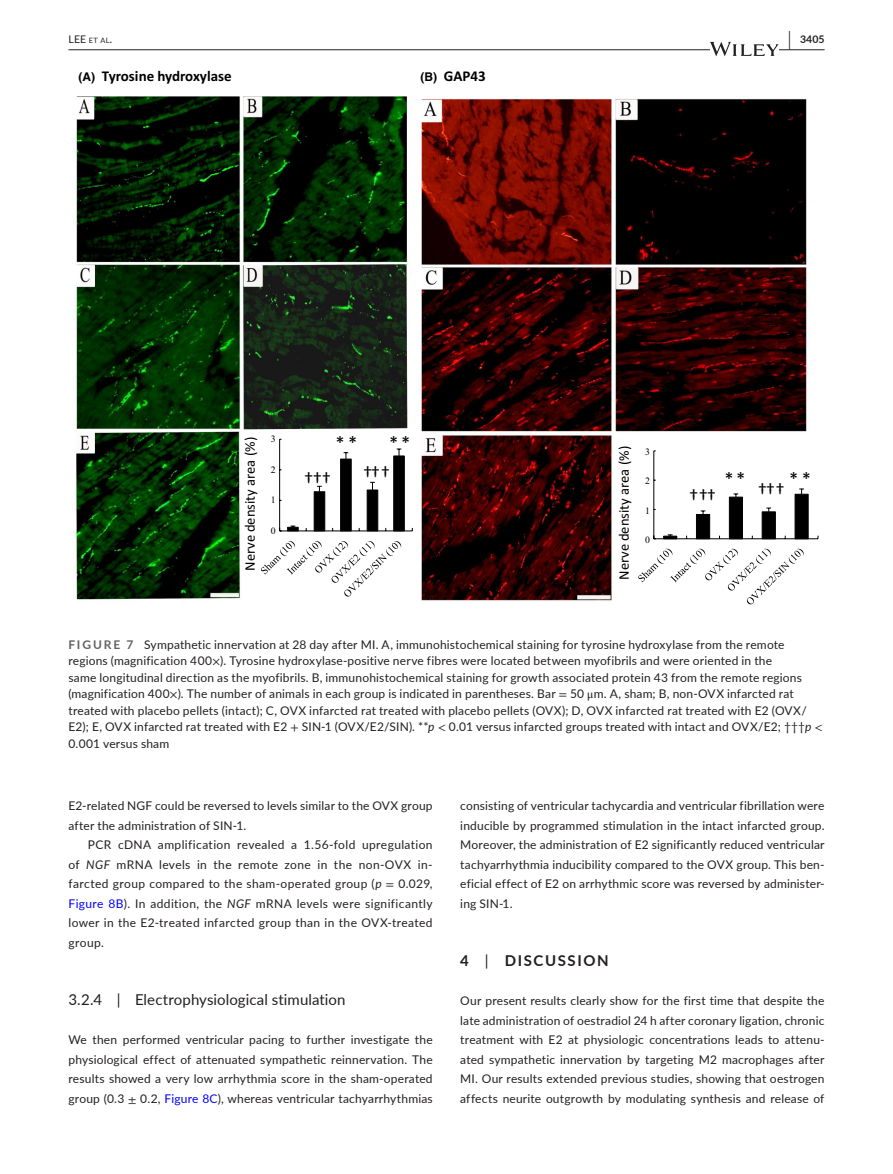
<style>
.page{position:relative;width:893px;height:1174px;background:#fff}
.page>*{position:absolute;margin:0;border:0;box-sizing:border-box;transform-origin:0 0}
.t1{font:18.75px "Calibri";color:#000}
.t2{font:15px "Lato";letter-spacing:.005em;color:#231f20}
.t3{font:700 15px "Calibri";color:#000}
.t4{font:700 15px "Lato";letter-spacing:.11em;color:#231f20}
.t5{font:14.55px "Calibri";color:#000}
.t6{font:12px/19.5px "Lato";letter-spacing:.015em;color:#231f20;text-align:justify}
.t7{font:10.5px "Lato";color:#231f20}
.t8{font:700 10.5px "Lato";color:#231f20}
.t9{font:9.75px "Times New Roman";color:#000}
.s1{font-size:7.35px}
.s2{font-size:19.5px}
.s3{font-family:"Helvetica";font-size:12px}
.s4{font-weight:700;color:#636366}
.s5{font-family:"STIX"}
.s6{font-style:italic}
.s7{color:#00f}
.s8{font-weight:400}
</style>
<div class="page">
<hr style="left:68px;top:49px;width:756px;height:1px;background:#231f20">
<svg style="left:710px;top:42px;width:69px;height:14px"></svg>
<img style="left:421px;top:99px;width:388px;height:502px">
<img style="left:73px;top:96px;width:335px;height:504px">
<div style="left:258px;top:435px;width:155px;height:173px;background:#fff"></div>
<svg style="left:287px;top:527px;width:11px;height:3px"></svg>
<div style="left:314px;top:491px;width:11px;height:40px;background:#000;border:1px solid #000"></div>
<div style="left:340px;top:459px;width:11px;height:72px;background:#000;border:1px solid #000"></div>
<div style="left:367px;top:490px;width:11px;height:41px;background:#000;border:1px solid #000"></div>
<div style="left:393px;top:456px;width:12px;height:75px;background:#000;border:1px solid #000"></div>
<svg style="left:317px;top:486px;width:5px;height:6px"></svg>
<svg style="left:344px;top:452px;width:4px;height:7px"></svg>
<svg style="left:370px;top:482px;width:5px;height:8px"></svg>
<svg style="left:397px;top:449px;width:4px;height:7px"></svg>
<hr style="left:279px;top:439px;width:1px;height:92px;background:#000">
<hr style="left:280px;top:530px;width:132px;height:1px;background:#000">
<svg style="left:261px;top:541px;width:140px;height:55px"></svg>
<div style="left:635px;top:434px;width:186px;height:182px;background:#fff"></div>
<div style="left:663px;top:536px;width:14px;height:3px;background:#000;border:1px solid #000"></div>
<div style="left:696px;top:514px;width:14px;height:25px;background:#000;border:1px solid #000"></div>
<div style="left:729px;top:497px;width:14px;height:42px;background:#000;border:1px solid #000"></div>
<div style="left:762px;top:511px;width:14px;height:28px;background:#000;border:1px solid #000"></div>
<div style="left:795px;top:494px;width:13px;height:45px;background:#000"></div>
<svg style="left:701px;top:510px;width:4px;height:4px"></svg>
<svg style="left:734px;top:493px;width:4px;height:4px"></svg>
<svg style="left:766px;top:508px;width:5px;height:4px"></svg>
<svg style="left:799px;top:489px;width:5px;height:5px"></svg>
<hr style="left:653px;top:451px;width:1px;height:88px;background:#000">
<hr style="left:654px;top:538px;width:164px;height:1px;background:#000">
<svg style="left:638px;top:549px;width:166px;height:55px"></svg>
<p class="t7" style="left:68px;top:31px;width:45px">LEE <span class="s1">et al</span>.</p>
<p class="t8" style="left:789px;top:31px;width:37px"><span class="s2">|</span> 3405</p>
<p class="t3" style="left:79px;top:66px;width:155px"><span class="s3">(A)</span> Tyrosine hydroxylase</p>
<p class="t3" style="left:420px;top:66px;width:67px"><span class="s3">(B)</span> GAP43</p>
<p class="t5" style="left:240px;top:571px;width:135px;rotate:-90deg">Nerve density area (%)</p>
<p class="t9" style="left:271px;top:432px;width:6px">3</p>
<h1 class="t1" style="left:336px;top:430px;width:64px">* *</h1>
<h1 class="t1" style="left:348px;top:430px;width:64px">* *</h1>
<p class="t9" style="left:271px;top:463px;width:6px">2</p>
<p class="t9" style="left:271px;top:493px;width:6px">1</p>
<p class="t9" style="left:271px;top:524px;width:6px">0</p>
<h1 class="t1" style="left:304px;top:465px;width:28px">†††</h1>
<h1 class="t1" style="left:363px;top:459px;width:28px">†††</h1>
<p class="t5" style="left:614px;top:580px;width:135px;rotate:-90deg">Nerve density area (%)</p>
<p class="t9" style="left:645px;top:445px;width:6px">3</p>
<p class="t9" style="left:645px;top:475px;width:6px">2</p>
<p class="t9" style="left:645px;top:504px;width:6px">1</p>
<p class="t9" style="left:645px;top:533px;width:6px">0</p>
<h1 class="t1" style="left:689px;top:482px;width:28px">†††</h1>
<h1 class="t1" style="left:724px;top:465px;width:23px">**</h1>
<h1 class="t1" style="left:789px;top:465px;width:23px">**</h1>
<h1 class="t1" style="left:758px;top:476px;width:29px">†††</h1>
<p class="t6" style="left:68px;top:635px;width:756px;line-height:16.5px;text-align:left"><span class="s4">FIGURE 7</span> Sympathetic innervation at 28 day after MI. A, immunohistochemical staining for tyrosine hydroxylase from the remote regions (magnification 400<span class="s5">×</span>). Tyrosine hydroxylase-positive nerve fibres were located between myofibrils and were oriented in the<br>same longitudinal direction as the myofibrils. B, immunohistochemical staining for growth associated protein 43 from the remote regions (magnification 400<span class="s5">×</span>). The number of animals in each group is indicated in parentheses. Bar <span class="s5">=</span> 50 <span class="s5">μ</span>m. A, sham; B, non-OVX infarcted rat treated with placebo pellets (intact); C, OVX infarcted rat treated with placebo pellets (OVX); D, OVX infarcted rat treated with E2 (OVX/ E2); E, OVX infarcted rat treated with E2 <span class="s5">+</span> SIN-1 (OVX/E2/SIN). **<span class="s6">p</span> <span class="s5">&lt;</span> 0.01 versus infarcted groups treated with intact and OVX/E2; †††<span class="s6">p</span> <span class="s5">&lt; </span>0.001 versus sham</p>
<p class="t6" style="left:68px;top:795px;width:366px">E2-related NGF could be reversed to levels similar to the OVX group after the administration of SIN-1.</p>
<p class="t6" style="left:68px;top:834px;width:366px;text-indent:20px">PCR cDNA amplification revealed a 1.56-fold upregulation of <span class="s6">NGF</span> mRNA levels in the remote zone in the non-OVX in&shy;farcted group compared to the sham-operated group (<span class="s6">p</span> <span class="s5">=</span> 0.029, <span class="s7">Figure 8B</span>). In addition, the <span class="s6">NGF</span> mRNA levels were significantly lower in the E2-treated infarcted group than in the OVX-treated group.</p>
<p class="t2" style="left:68px;top:989px;width:279px">3.2.4 | Electrophysiological stimulation</p>
<p class="t6" style="left:68px;top:1029px;width:366px">We then performed ventricular pacing to further investigate the physiological effect of attenuated sympathetic reinnervation. The results showed a very low arrhythmia score in the sham-operated group (0.3 <span class="s5">±</span> 0.2, <span class="s7">Figure 8C</span>), whereas ventricular tachyarrhythmias</p>
<p class="t6" style="left:460px;top:795px;width:366px">consisting of ventricular tachycardia and ventricular fibrillation were inducible by programmed stimulation in the intact infarcted group.<br>Moreover, the administration of E2 significantly reduced ventricular tachyarrhythmia inducibility compared to the OVX group. This ben&shy;eficial effect of E2 on arrhythmic score was reversed by administer&shy;ing SIN-1.</p>
<p class="t4" style="left:460px;top:950px;width:150px">4 <span class="s8">|</span> DISCUSSION</p>
<p class="t6" style="left:460px;top:990px;width:366px">Our present results clearly show for the first time that despite the late administration of oestradiol 24 h after coronary ligation, chronic treatment with E2 at physiologic concentrations leads to attenu&shy;ated sympathetic innervation by targeting M2 macrophages after MI. Our results extended previous studies, showing that oestrogen affects neurite outgrowth by modulating synthesis and release of</p>
</div>
